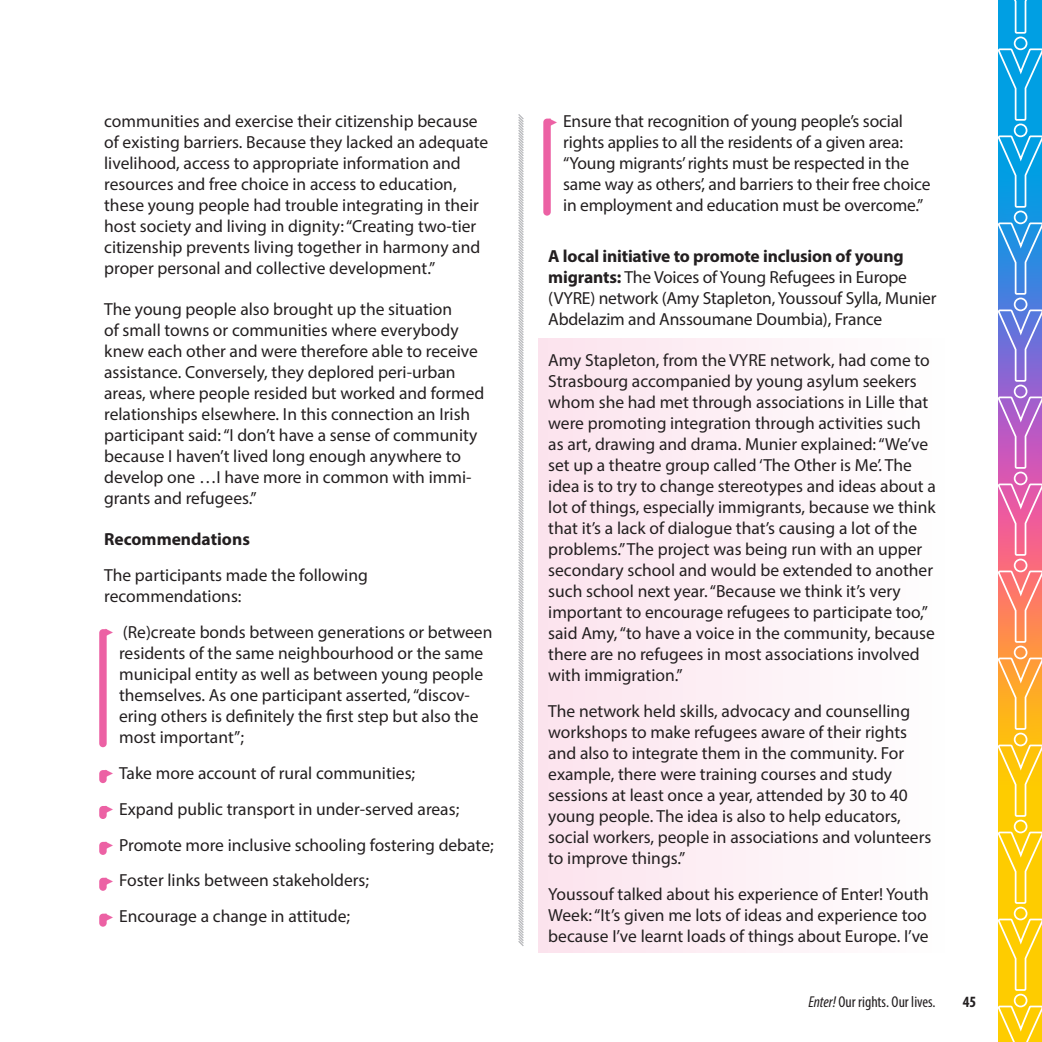
<style>
.page{position:relative;width:1042px;height:1042px;background:#fff}
.page>*{position:absolute;margin:0;border:0;box-sizing:border-box;transform-origin:0 0}
.body_higlighted{font:17.5px/21px "Myriad Pro";color:#231f20}
.body{font:17.5px/21px "Myriad Pro";color:#231f20}
.body-2{font:700 17.5px "Myriad Pro";color:#231f20}
.t1{font:condensed 15.75px "Myriad Pro";color:#231f20}
.t2{font:700 condensed 15.75px "Myriad Pro";color:#231f20}
.s1{font-family:"Arial";font-size:10.5px;color:#ec61a4}
.s2{font-weight:700}
.s3{font-style:italic}
</style>
<div class="page">
<svg style="left:998px;top:35px;width:44px;height:969px;background:#a69a7d"></svg>
<svg style="left:998px;top:0;width:44px;height:35px;background:#15a7e5"></svg>
<div style="left:1014px;top:37px;width:13px;height:13px;border:2px solid #fff;border-radius:50%"></div>
<svg style="left:998px;top:47px;width:44px;height:75px;background:#20abe6"></svg>
<div style="left:1014px;top:124px;width:13px;height:13px;border:2px solid #fff;border-radius:50%"></div>
<svg style="left:998px;top:134px;width:44px;height:75px;background:#23a8e6"></svg>
<div style="left:1014px;top:211px;width:13px;height:13px;border:2px solid #fff;border-radius:50%"></div>
<svg style="left:998px;top:221px;width:44px;height:75px;background:#4698e4"></svg>
<div style="left:1014px;top:297px;width:13px;height:14px;border:2px solid #fff;border-radius:50%"></div>
<svg style="left:998px;top:308px;width:44px;height:75px;background:#8380dd"></svg>
<div style="left:1014px;top:384px;width:13px;height:14px;border:2px solid #fff;border-radius:50%"></div>
<svg style="left:998px;top:395px;width:44px;height:75px;background:#c36ec9"></svg>
<div style="left:1014px;top:471px;width:13px;height:14px;border:2px solid #fff;border-radius:50%"></div>
<svg style="left:998px;top:482px;width:44px;height:75px;background:#ef71a5"></svg>
<div style="left:1014px;top:558px;width:13px;height:14px;border:2px solid #fff;border-radius:50%"></div>
<svg style="left:998px;top:569px;width:44px;height:75px;background:#fd8e72"></svg>
<div style="left:1014px;top:645px;width:13px;height:14px;border:2px solid #fff;border-radius:50%"></div>
<svg style="left:998px;top:656px;width:44px;height:75px;background:#feb540"></svg>
<div style="left:1014px;top:732px;width:13px;height:14px;border:2px solid #fff;border-radius:50%"></div>
<svg style="left:998px;top:743px;width:44px;height:75px;background:#fecf23"></svg>
<div style="left:1014px;top:819px;width:13px;height:14px;border:2px solid #fff;border-radius:50%"></div>
<svg style="left:998px;top:830px;width:44px;height:75px;background:#fed220"></svg>
<div style="left:1014px;top:906px;width:13px;height:14px;border:2px solid #fff;border-radius:50%"></div>
<svg style="left:998px;top:917px;width:44px;height:74px;background:#fed220"></svg>
<div style="left:1014px;top:993px;width:13px;height:14px;border:2px solid #fff;border-radius:50%"></div>
<svg style="left:998px;top:1004px;width:44px;height:38px;background:#fed42a"></svg>
<svg style="left:99px;top:629px;width:8px;height:118px"></svg>
<svg style="left:99px;top:770px;width:8px;height:13px"></svg>
<svg style="left:99px;top:806px;width:8px;height:13px"></svg>
<svg style="left:99px;top:842px;width:8px;height:13px"></svg>
<svg style="left:99px;top:878px;width:8px;height:13px"></svg>
<svg style="left:99px;top:913px;width:8px;height:13px"></svg>
<svg style="left:543px;top:119px;width:8px;height:97px"></svg>
<div style="left:538px;top:339px;width:409px;height:352px;background:linear-gradient(to right,#fce2ed,#fefefe)"></div>
<div style="left:538px;top:690px;width:409px;height:184px;background:linear-gradient(to right,#fce2ed,#fefefe)"></div>
<div style="left:538px;top:873px;width:409px;height:79px;background:linear-gradient(to right,#fce2ed,#fefefe)"></div>
<svg style="left:518px;top:114px;width:6px;height:832px"></svg>
<p class="body" style="left:104px;top:111px;width:386px">communities and exercise their citizenship because of existing barriers. Because they lacked an adequate livelihood, access to appropriate information and resources and free choice in access to education, these young people had trouble integrating in their host society and living in dignity: “Creating two-tier citizenship prevents living together in harmony and proper personal and collective development.”</p>
<p class="body" style="left:104px;top:298px;width:382px">The young people also brought up the situation<br>of small towns or communities where everybody knew each other and were therefore able to receive assistance. Conversely, they deplored peri-urban areas, where people resided but worked and formed relationships elsewhere. In this connection an Irish participant said: “I don’t have a sense of community because I haven’t lived long enough anywhere to develop one …I have more in common with immi&shy;grants and refugees.”</p>
<p class="body-2" style="left:104px;top:528px;width:147px">Recommendations</p>
<p class="body" style="left:104px;top:564px;width:265px">The participants made the following recommendations:</p>
<p class="body_higlighted" style="left:119px;top:621px;width:375px;text-indent:-15px"><span class="s1">►</span> (Re)create bonds between generations or between residents of the same neighbourhood or the same municipal entity as well as between young people themselves. As one participant asserted, “discov&shy;ering others is definitely the first step but also the most important”;</p>
<p class="body_higlighted" style="left:104px;top:762px;width:312px"><span class="s1">►</span> Take more account of rural communities;</p>
<p class="body_higlighted" style="left:104px;top:798px;width:357px"><span class="s1">►</span> Expand public transport in under-served areas;</p>
<p class="body_higlighted" style="left:104px;top:834px;width:391px"><span class="s1">►</span> Promote more inclusive schooling fostering debate;</p>
<p class="body_higlighted" style="left:104px;top:870px;width:266px"><span class="s1">►</span> Foster links between stakeholders;</p>
<p class="body_higlighted" style="left:104px;top:905px;width:247px"><span class="s1">►</span> Encourage a change in attitude;</p>
<p class="body_higlighted" style="left:563px;top:111px;width:369px;text-indent:-15px"><span class="s1">►</span> Ensure that recognition of young people’s social rights applies to all the residents of a given area: “Young migrants’ rights must be respected in the same way as others’, and barriers to their free choice in employment and education must be overcome.”</p>
<p class="body" style="left:548px;top:245px;width:390px"><span class="s2">A local initiative to promote inclusion of young migrants:</span> The Voices of Young Refugees in Europe (VYRE) network (Amy Stapleton, Youssouf Sylla, Munier Abdelazim and Anssoumane Doumbia), France</p>
<p class="body_higlighted" style="left:548px;top:349px;width:389px">Amy Stapleton, from the VYRE network, had come to Strasbourg accompanied by young asylum seekers whom she had met through associations in Lille that were promoting integration through activities such as art, drawing and drama. Munier explained: “We’ve set up a theatre group called ‘The Other is Me’. The idea is to try to change stereotypes and ideas about a lot of things, especially immigrants, because we think that it’s a lack of dialogue that’s causing a lot of the problems.” The project was being run with an upper secondary school and would be extended to another such school next year. “Because we think it’s very important to encourage refugees to participate too,” said Amy, “to have a voice in the community, because there are no refugees in most associations involved with immigration.”</p>
<p class="body_higlighted" style="left:548px;top:700px;width:384px">The network held skills, advocacy and counselling workshops to make refugees aware of their rights and also to integrate them in the community. For example, there were training courses and study sessions at least once a year, attended by 30 to 40 young people. The idea is also to help educators, social workers, people in associations and volunteers to improve things.”</p>
<p class="body_higlighted" style="left:548px;top:883px;width:382px">Youssouf talked about his experience of Enter! Youth<br>Week: “It’s given me lots of ideas and experience too because I’ve learnt loads of things about Europe. I’ve</p>
<p class="t1" style="left:808px;top:992px;width:129px"><span class="s3">Enter!</span> Our rights. Our lives.</p>
<p class="t2" style="left:963px;top:992px;width:15px">45</p>
</div>
